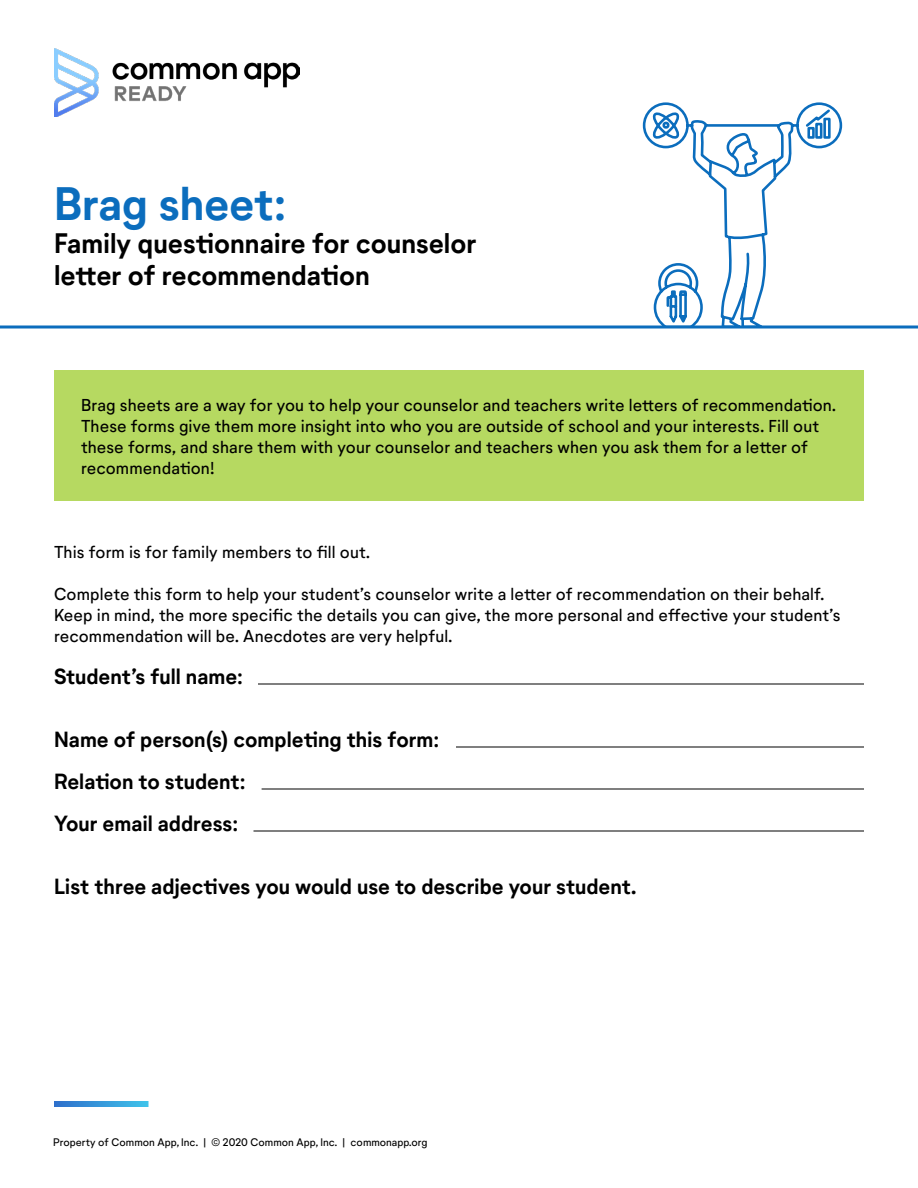
<style>
.page{position:relative;width:918px;height:1188px;background:#fff}
.page>*{position:absolute;margin:0;border:0;box-sizing:border-box;transform-origin:0 0}
.t1{font:700 45px "Neutrif Studio";letter-spacing:-.005em;color:#0b6dbd}
.t2{font:700 27px/32.4px "Neutrif Studio";color:#000}
.t3{font:700 21px "Neutrif Studio";color:#000}
.t4{font:16.5px/21px "Neutrif Studio";letter-spacing:.005em;color:#000}
.t5{font:10.5px "Neutrif Studio";color:#000}
</style>
<div class="page">
<img style="left:54px;top:48px;width:246px;height:69px">
<svg style="left:54px;top:1101px;width:94px;height:6px"></svg>
<hr style="left:0;top:326px;width:918px;height:2px;background:#0b6dbd">
<svg style="left:642px;top:102px;width:201px;height:224px"></svg>
<div style="left:54px;top:370px;width:810px;height:131px;background:#b6d961"></div>
<hr style="left:262px;top:789px;width:602px;height:1px;background:#000">
<hr style="left:254px;top:831px;width:610px;height:1px;background:#000">
<hr style="left:456px;top:747px;width:408px;height:1px;background:#000">
<hr style="left:258px;top:684px;width:606px;height:1px;background:#000">
<h1 class="t1" style="left:54px;top:177px;width:235px">Brag sheet:</h1>
<h2 class="t2" style="left:54px;top:227px;width:424px">Family questionnaire for counselor letter of recommendation</h2>
<p class="t4" style="left:81px;top:395px;width:757px">Brag sheets are a way for you to help your counselor and teachers write letters of recommendation.<br>These forms give them more insight into who you are outside of school and your interests. Fill out these forms, and share them with your counselor and teachers when you ask them for a letter of recommendation!</p>
<p class="t4" style="left:54px;top:542px;width:318px">This form is for family members to fill out.</p>
<p class="t4" style="left:54px;top:584px;width:788px">Complete this form to help your student’s counselor write a letter of recommendation on their behalf.<br>Keep in mind, the more specific the details you can give, the more personal and effective your student’s recommendation will be. Anecdotes are very helpful.</p>
<h3 class="t3" style="left:54px;top:664px;width:191px">Student’s full name:</h3>
<h3 class="t3" style="left:54px;top:727px;width:387px">Name of person(s) completing this form:</h3>
<h3 class="t3" style="left:54px;top:769px;width:194px">Relation to student:</h3>
<h3 class="t3" style="left:54px;top:811px;width:186px">Your email address:</h3>
<h3 class="t3" style="left:54px;top:874px;width:584px">List three adjectives you would use to describe your student.</h3>
<p class="t5" style="left:53px;top:1136px;width:376px">Property of Common App, Inc. | © 2020 Common App, Inc. | commonapp.org</p>
</div>
